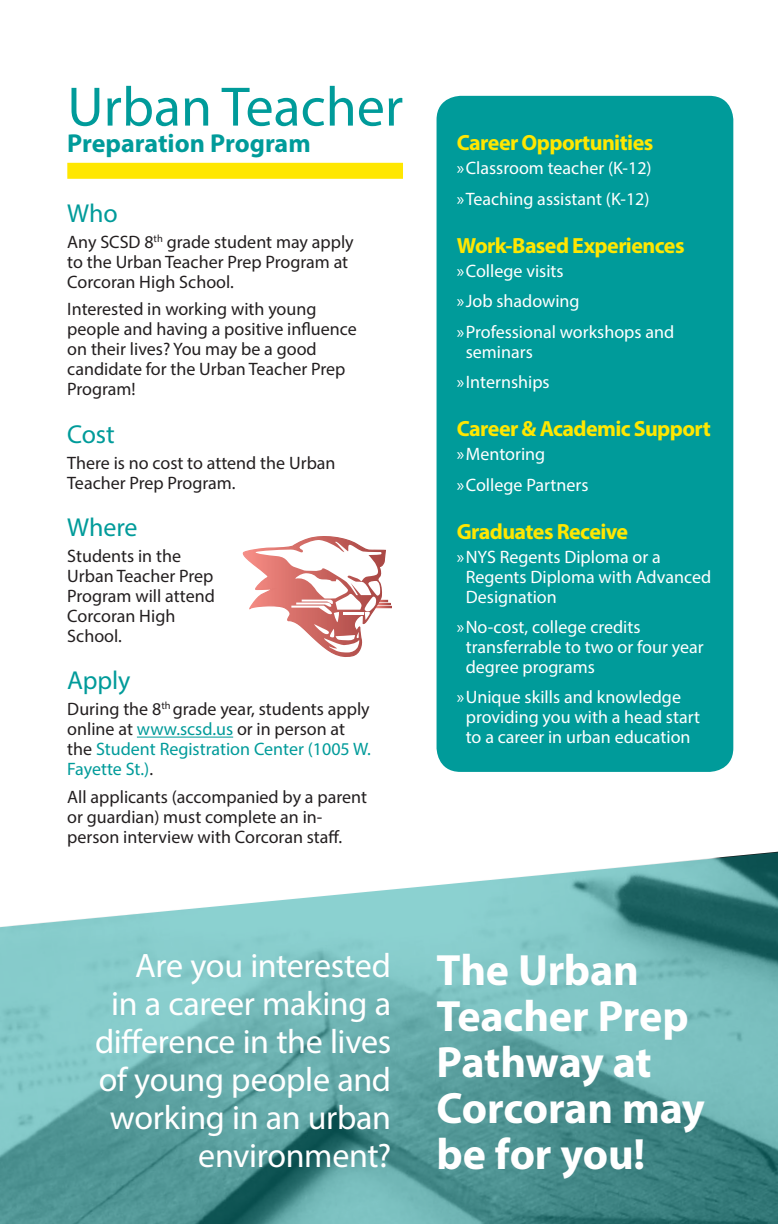
<style>
.page{position:relative;width:778px;height:1224px;background:#fff}
.page>*{position:absolute;margin:0;border:0;box-sizing:border-box;transform-origin:0 0}
.t1{font:56px "Myriad Pro";color:#009b9a}
.t2{font:700 44px/46px "Myriad Pro";letter-spacing:-.005em;color:#fff}
.t3{font:34px/38px "Myriad Pro";letter-spacing:-.01em;color:#fff;text-align:right}
.t4{font:700 26px "Myriad Pro";color:#009b9a}
.t5{font:26px "Myriad Pro";letter-spacing:-.005em;color:#009b9a}
.t6{font:700 22px "Myriad Pro";letter-spacing:-.03em;color:#ffe701}
.t7{font:18px/20px "Myriad Pro";color:#231f20}
.t8{font:18px/20px "Myriad Pro";color:#fff}
.s1{color:#009b9a}
</style>
<div class="page">
<svg style="left:0;top:851px;width:778px;height:373px;background:#74b2b2"></svg>
<div style="left:436px;top:96px;width:297px;height:676px;background:#009b9a;border-radius:24px"></div>
<hr style="left:137px;top:737px;width:96px;height:1px;background:#009b9a">
<svg style="left:242px;top:536px;width:150px;height:121px"></svg>
<div style="left:67px;top:163px;width:336px;height:16px;background:#ffe701"></div>
<h1 class="t1" style="left:67px;top:72px;width:337px">Urban Teacher</h1>
<h3 class="t4" style="left:67px;top:126px;width:245px">Preparation Program</h3>
<h3 class="t5" style="left:67px;top:197px;width:52px">Who</h3>
<p class="t7" style="left:67px;top:232px;width:288px">Any SCSD 8<sup>th</sup> grade student may apply to the Urban Teacher Prep Program at<br>Corcoran High School.</p>
<p class="t7" style="left:67px;top:299px;width:291px">Interested in working with young people and having a positive influence on their lives? You may be a good candidate for the Urban Teacher Prep<br>Program!</p>
<h3 class="t5" style="left:67px;top:418px;width:49px">Cost</h3>
<p class="t7" style="left:67px;top:452px;width:270px">There is no cost to attend the Urban<br>Teacher Prep Program.</p>
<h3 class="t5" style="left:67px;top:511px;width:72px">Where</h3>
<p class="t7" style="left:67px;top:546px;width:149px">Students in the<br>Urban Teacher Prep<br>Program will attend<br>Corcoran High<br>School.</p>
<h3 class="t5" style="left:67px;top:665px;width:65px">Apply</h3>
<p class="t7" style="left:67px;top:699px;width:305px">During the 8<sup>th</sup> grade year, students apply online at <span class="s1">www.scsd.us</span> or in person at the <span class="s1">Student Registration Center (1005 W.<br>Fayette St.)</span>.</p>
<p class="t7" style="left:67px;top:786px;width:301px">All applicants (accompanied by a parent or guardian) must complete an in&shy;person interview with Corcoran staff.</p>
<p class="t6" style="left:457px;top:128px;width:198px">Career Opportunities</p>
<p class="t8" style="left:457px;top:153px;width:196px;line-height:30px">»Classroom teacher (K-12) »Teaching assistant (K-12)</p>
<p class="t6" style="left:457px;top:231px;width:229px">Work-Based Experiences</p>
<p class="t8" style="left:457px;top:256px;width:219px;line-height:30px">»College visits<br>»Job shadowing »Professional workshops and</p>
<p class="t8" style="left:457px;top:336px;width:94px;line-height:30px;text-align:center">seminars »Internships</p>
<p class="t6" style="left:457px;top:414px;width:255px">Career &amp; Academic Support</p>
<p class="t8" style="left:457px;top:439px;width:133px;line-height:30px">»Mentoring »College Partners</p>
<p class="t6" style="left:457px;top:517px;width:173px">Graduates Receive</p>
<p class="t8" style="left:466px;top:547px;width:247px;text-indent:-9px">»NYS Regents Diploma or a<br>Regents Diploma with Advanced<br>Designation</p>
<p class="t8" style="left:466px;top:617px;width:239px;text-indent:-9px">»No-cost, college credits transferrable to two or four year degree programs</p>
<p class="t8" style="left:466px;top:687px;width:236px;text-indent:-9px">»Unique skills and knowledge providing you with a head start to a career in urban education</p>
<h3 class="t3" style="left:95px;top:946px;width:297px">Are you interested<br>in a career making a difference in the lives of young people and working in an urban environment?</h3>
<h2 class="t2" style="left:436px;top:946px;width:270px">The Urban<br>Teacher Prep<br>Pathway at<br>Corcoran may be for you!</h2>
</div>
